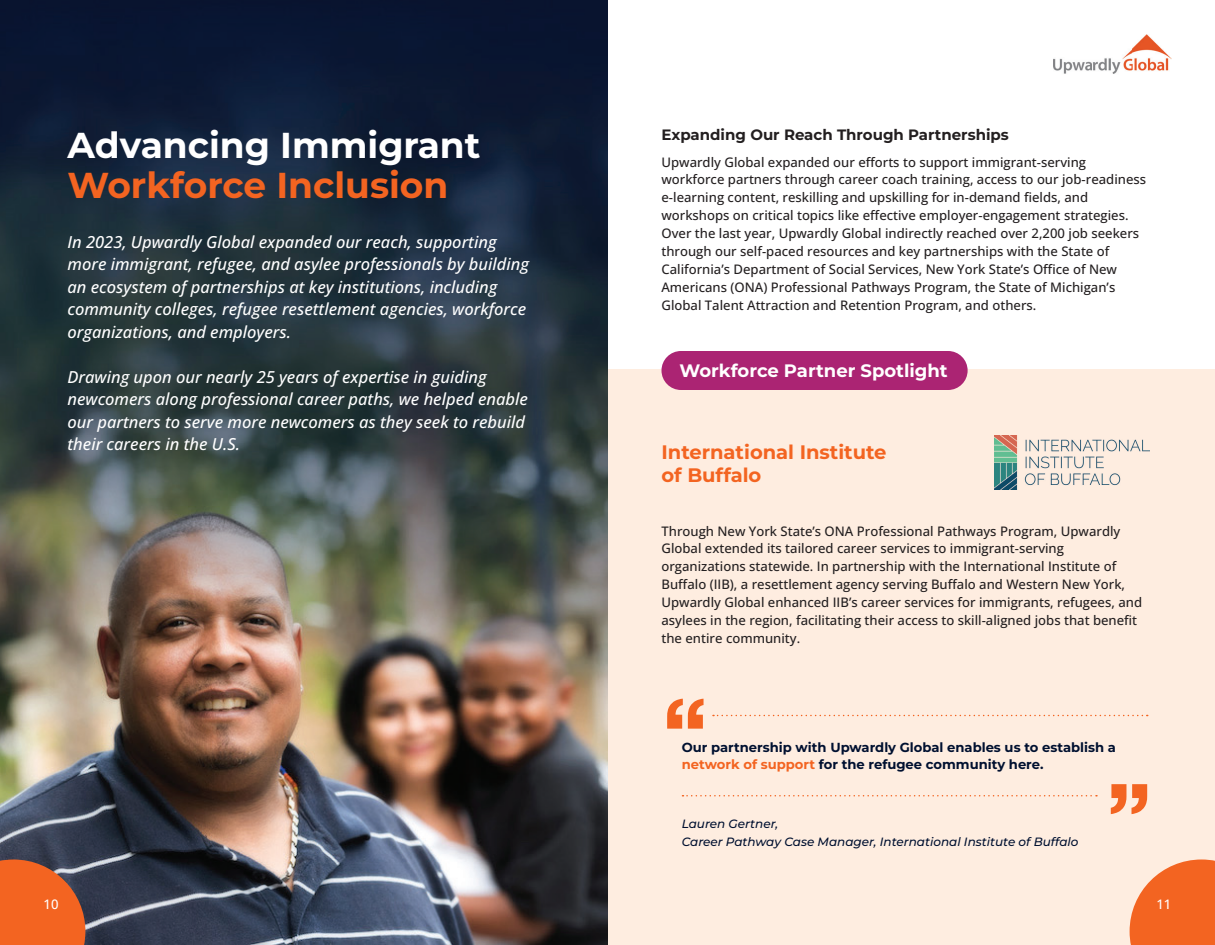
<style>
.page{position:relative;width:1215px;height:945px;background:#fff}
.page>*{position:absolute;margin:0;border:0;box-sizing:border-box;transform-origin:0 0}
.t1{font:700 90px "Archivo Expanded";color:#f36421}
.t2{font:700 36px "Montserrat";color:#fff}
.t3{font:700 36px "Montserrat";color:#f36421}
.t4{font:700 19.5px/22.5px "Montserrat";color:#f36421}
.t5{font:700 18px "Montserrat";color:#fff}
.t6{font:italic 500 16.5px/22.5px "Open Sans";color:#fff}
.t7{font:700 15px "Montserrat";color:#231f20}
.t8{font:500 13.2px/18px "Open Sans";color:#231f20}
.t9{font:700 13.2px/18px "Montserrat";color:#001030}
.t10{font:500 13.2px "Open Sans";color:#fff}
.t11{font:italic 500 12px/18px "Montserrat";color:#001030}
.s1{color:#f36421}
</style>
<div class="page">
<div style="left:608px;top:369px;width:607px;height:576px;background:#feede0"></div>
<img style="left:0;top:0;width:608px;height:945px">
<div style="left:662px;top:351px;width:306px;height:39px;background:#ab2473;border-radius:20px"></div>
<img style="left:994px;top:436px;width:155px;height:53px">
<svg style="left:713px;top:715px;width:435px;height:1px"></svg>
<svg style="left:682px;top:795px;width:415px;height:1px"></svg>
<svg style="left:0;top:860px;width:85px;height:85px;background:#da612a"></svg>
<svg style="left:1130px;top:860px;width:85px;height:85px;background:#f4773c"></svg>
<img style="left:1054px;top:34px;width:118px;height:40px">
<h2 class="t2" style="left:68px;top:119px;width:415px">Advancing Immigrant</h2>
<h2 class="t3" style="left:68px;top:159px;width:382px">Workforce Inclusion</h2>
<p class="t6" style="left:68px;top:230px;width:463px">In 2023, Upwardly Global expanded our reach, supporting more immigrant, refugee, and asylee professionals by building an ecosystem of partnerships at key institutions, including community colleges, refugee resettlement agencies, workforce organizations, and employers.</p>
<p class="t6" style="left:68px;top:365px;width:462px">Drawing upon our nearly 25 years of expertise in guiding newcomers along professional career paths, we helped enable our partners to serve more newcomers as they seek to rebuild their careers in the U.S.</p>
<p class="t7" style="left:662px;top:123px;width:349px">Expanding Our Reach Through Partnerships</p>
<p class="t8" style="left:662px;top:152px;width:486px">Upwardly Global expanded our efforts to support immigrant-serving workforce partners through career coach training, access to our job-readiness e-learning content, reskilling and upskilling for in-demand fields, and workshops on critical topics like effective employer-engagement strategies.<br>Over the last year, Upwardly Global indirectly reached over 2,200 job seekers through our self-paced resources and key partnerships with the State of California’s Department of Social Services, New York State’s Office of New Americans (ONA) Professional Pathways Program, the State of Michigan’s Global Talent Attraction and Retention Program, and others.</p>
<h3 class="t5" style="left:680px;top:357px;width:270px">Workforce Partner Spotlight</h3>
<h3 class="t4" style="left:662px;top:440px;width:227px">International Institute of Buffalo</h3>
<p class="t8" style="left:662px;top:521px;width:482px">Through New York State’s ONA Professional Pathways Program, Upwardly Global extended its tailored career services to immigrant-serving organizations statewide. In partnership with the International Institute of Buffalo (IIB), a resettlement agency serving Buffalo and Western New York, Upwardly Global enhanced IIB’s career services for immigrants, refugees, and asylees in the region, facilitating their access to skill-aligned jobs that benefit the entire community.</p>
<h1 class="t1" style="left:662px;top:661px;width:48px">“</h1>
<p class="t9" style="left:682px;top:737px;width:436px">Our partnership with Upwardly Global enables us to establish a <span class="s1">network of support</span> for the refugee community here.</p>
<p class="t11" style="left:682px;top:814px;width:398px">Lauren Gertner,<br>Career Pathway Case Manager, International Institute of Buffalo</p>
<h1 class="t1" style="left:1106px;top:747px;width:48px">”</h1>
<p class="t10" style="left:44px;top:895px;width:17px">10</p>
<p class="t10" style="left:1156px;top:895px;width:17px">11</p>
</div>
